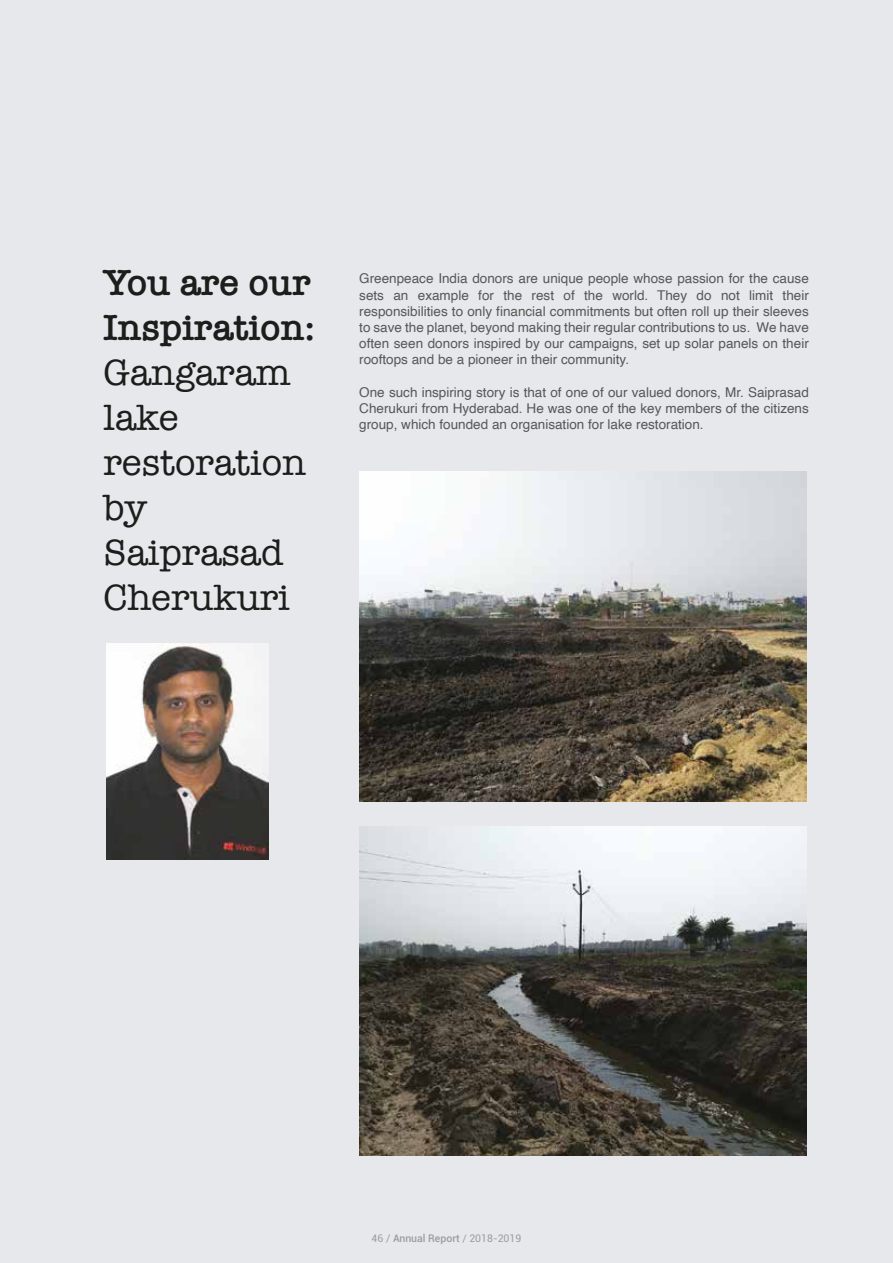
<style>
.page{position:relative;width:893px;height:1263px;background:#e6e8eb}
.page>*{position:absolute;margin:0;border:0;box-sizing:border-box;transform-origin:0 0}
.t1{font:37.5px/45px "American Typewriter";color:#1d1d1b}
.t2{font:600 37.5px/45px "American Typewriter";color:#1d1d1b}
.t3{font:13.5px/16.2px "Helvetica";color:#575756;text-align:justify}
.t4{font:10.5px "Roboto";color:#9d9d9c}
.s1{font-weight:500}
</style>
<div class="page">
<img style="left:106px;top:644px;width:162px;height:216px">
<img style="left:359px;top:472px;width:447px;height:329px">
<img style="left:359px;top:826px;width:447px;height:330px">
<h1 class="t2" style="left:103px;top:259px;width:213px">You are our<br>Inspiration:</h1>
<h1 class="t1" style="left:103px;top:349px;width:204px">Gangaram lake restoration by<br>Saiprasad<br>Cherukuri</h1>
<p class="t3" style="left:359px;top:271px;width:451px">Greenpeace India donors are unique people whose passion for the cause sets an example for the rest of the world. They do not limit their responsibilities to only financial commitments but often roll up their sleeves to save the planet, beyond making their regular contributions to us. We have often seen donors inspired by our campaigns, set up solar panels on their rooftops and be a pioneer in their community.</p>
<p class="t3" style="left:359px;top:384px;width:451px">One such inspiring story is that of one of our valued donors, Mr. Saiprasad Cherukuri from Hyderabad. He was one of the key members of the citizens group, which founded an organisation for lake restoration.</p>
<p class="t4" style="left:372px;top:1231px;width:151px">46 / <span class="s1">Annual Report</span> / 2018-2019</p>
</div>
